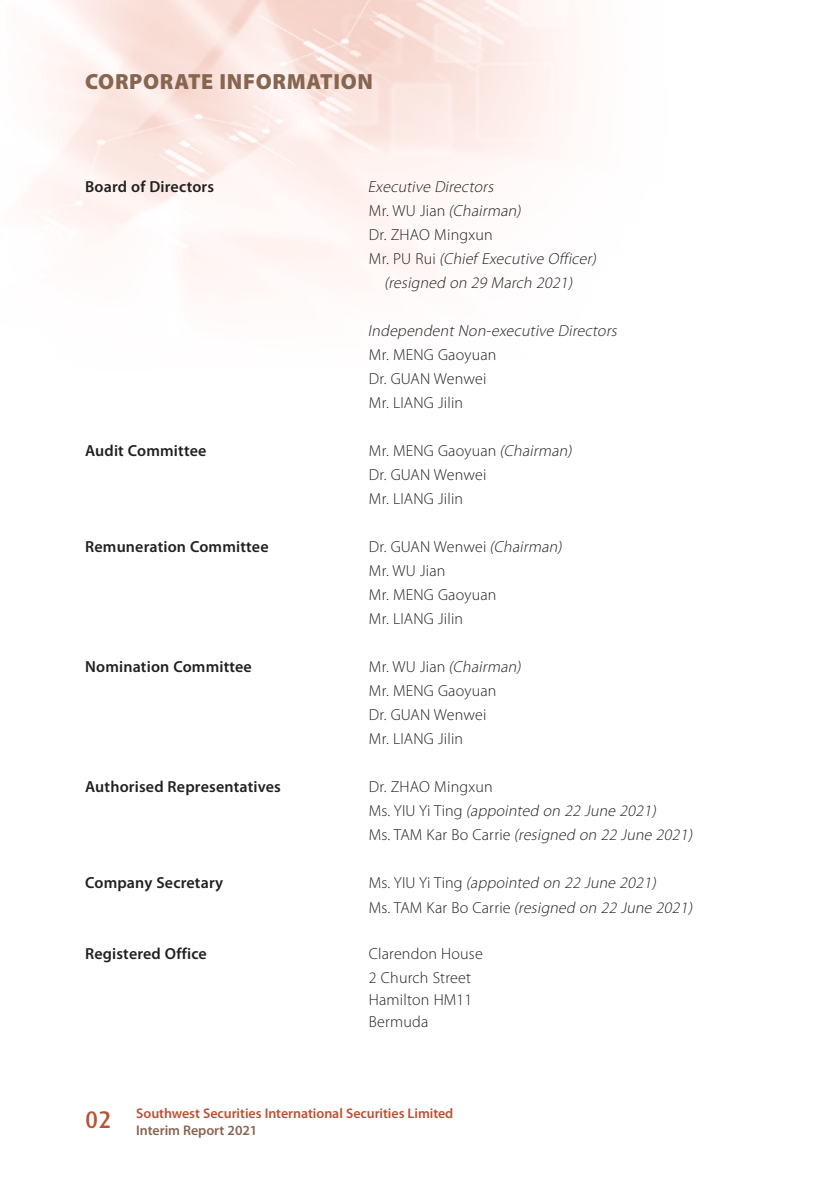
<style>
.page{position:relative;width:840px;height:1191px;background:#fff}
.page>*{position:absolute;margin:0;border:0;box-sizing:border-box;transform-origin:0 0}
.t1{font:900 22px "Myriad Pro";letter-spacing:.03em;color:#866651}
.Body_Text{font:italic 300 16px "Myriad Pro";color:#231f20}
.Body_Text-2{font:300 16px "Myriad Pro";letter-spacing:.01em;color:#231f20}
.Body_Text-3{font:600 16px "Myriad Pro";letter-spacing:.01em;color:#231f20}
.t2{font:600 14px/17px "Myriad Pro";letter-spacing:-.005em;color:#b85335}
.s1{font-style:normal}
.s2{font-style:italic}
.s3{font-family:"Dax";font-weight:500;font-size:24px}
.s4{color:#866651}
</style>
<div class="page">
<img style="left:32px;top:0;width:531px;height:280px">
<h1 class="t1" style="left:85px;top:67px;width:289px">CORPORATE INFORMATION</h1>
<p class="Body_Text-3" style="left:85px;top:177px;width:130px">Board of Directors</p>
<p class="Body_Text" style="left:367px;top:177px;width:130px">Executive Directors</p>
<p class="Body_Text" style="left:369px;top:201px;width:157px"><span class="s1">M r. W U J i a n</span> (Chairman)</p>
<p class="Body_Text-2" style="left:369px;top:225px;width:125px">Dr. ZHAO Mingxun</p>
<p class="Body_Text" style="left:369px;top:249px;width:232px"><span class="s1">M r . P U R u i</span> (Chief Executive Officer)</p>
<p class="Body_Text" style="left:384px;top:273px;width:193px">(resigned on 29 March 2021)</p>
<p class="Body_Text" style="left:367px;top:321px;width:254px">IndependentNon-executive Directors</p>
<p class="Body_Text-2" style="left:369px;top:345px;width:129px">Mr. MENG Gaoyuan</p>
<p class="Body_Text-2" style="left:369px;top:369px;width:119px">Dr. GUAN Wenwei</p>
<p class="Body_Text-2" style="left:369px;top:393px;width:96px">Mr. LIANG Jilin</p>
<p class="Body_Text-3" style="left:85px;top:441px;width:123px">Audit Committee</p>
<p class="Body_Text-2" style="left:369px;top:441px;width:208px">Mr. MENG Gaoyuan <span class="s2">(Chairman)</span></p>
<p class="Body_Text-2" style="left:369px;top:465px;width:119px">Dr. GUAN Wenwei</p>
<p class="Body_Text-2" style="left:369px;top:489px;width:96px">Mr. LIANG Jilin</p>
<p class="Body_Text-3" style="left:85px;top:537px;width:185px">Remuneration Committee</p>
<p class="Body_Text-2" style="left:369px;top:537px;width:198px">Dr. GUAN Wenwei <span class="s2">(Chairman)</span></p>
<p class="Body_Text-2" style="left:369px;top:561px;width:78px">Mr. WU Jian</p>
<p class="Body_Text-2" style="left:369px;top:585px;width:129px">Mr. MENG Gaoyuan</p>
<p class="Body_Text-2" style="left:369px;top:609px;width:96px">Mr. LIANG Jilin</p>
<p class="Body_Text-3" style="left:85px;top:657px;width:168px">Nomination Committee</p>
<p class="Body_Text" style="left:369px;top:657px;width:157px"><span class="s1">M r. W U J i a n</span> (Chairman)</p>
<p class="Body_Text-2" style="left:369px;top:681px;width:129px">Mr. MENG Gaoyuan</p>
<p class="Body_Text-2" style="left:369px;top:705px;width:119px">Dr. GUAN Wenwei</p>
<p class="Body_Text-2" style="left:369px;top:729px;width:96px">Mr. LIANG Jilin</p>
<p class="Body_Text-3" style="left:85px;top:777px;width:197px">Authorised Representatives</p>
<p class="Body_Text-2" style="left:369px;top:777px;width:125px">Dr. ZHAO Mingxun</p>
<p class="Body_Text" style="left:369px;top:801px;width:292px"><span class="s1">M s . Y I U Yi Ti n g</span> (appointed on 22 June 2021)</p>
<p class="Body_Text" style="left:369px;top:825px;width:328px"><span class="s1">M s . TAM Ka r B o Ca r r i e</span> (resigned on 22 June 2021)</p>
<p class="Body_Text-3" style="left:85px;top:873px;width:139px">Company Secretary</p>
<p class="Body_Text" style="left:369px;top:873px;width:292px"><span class="s1">M s . Y I U Yi Ti n g</span> (appointed on 22 June 2021)</p>
<p class="Body_Text" style="left:369px;top:897px;width:328px"><span class="s1">M s . TAM Ka r B o Ca r r i e</span> (resigned on 22 June 2021)</p>
<p class="Body_Text-3" style="left:85px;top:943px;width:123px">Registered Office</p>
<p class="Body_Text-2" style="left:369px;top:943px;width:115px">Clarendon House</p>
<p class="Body_Text-2" style="left:369px;top:967px;width:104px">2 Church Street</p>
<p class="Body_Text-2" style="left:369px;top:989px;width:105px">Hamilton HM11</p>
<p class="Body_Text-2" style="left:369px;top:1011px;width:61px">Bermuda</p>
<p class="t2" style="left:136px;top:1104px;width:318px;text-indent:-51px"><span class="s3">02</span> Southwest Securities International Securities Limited<br><span class="s4">Interim Report 2021</span></p>
</div>
